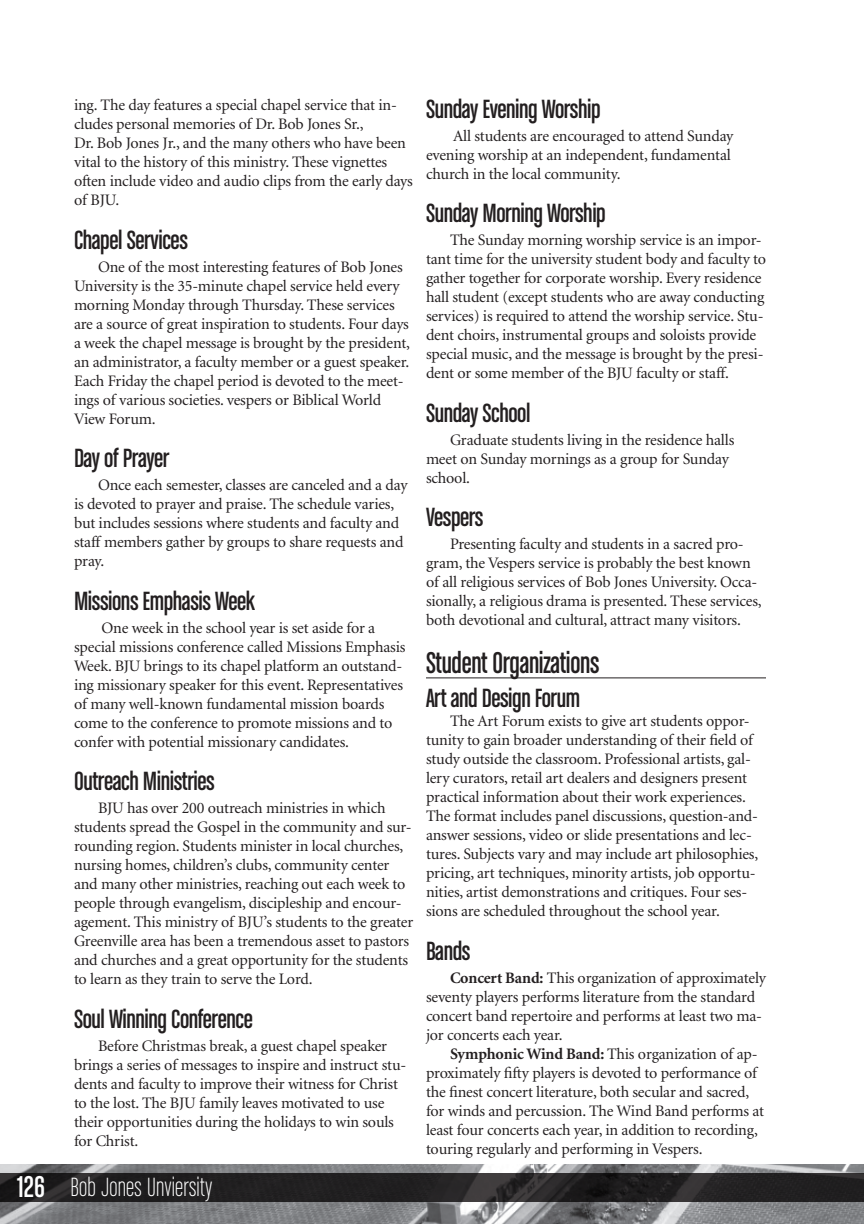
<style>
.page{position:relative;width:864px;height:1224px;background:#fff}
.page>*{position:absolute;margin:0;border:0;box-sizing:border-box;transform-origin:0 0}
.AHD{font:32px "Chalet Comprime Cologne Sixty";letter-spacing:-.01em;color:#231f20;scale:.95 1}
.t1{font:32px "Chalet Comprime Cologne Sixty";color:#fff}
.BHD{font:28px "Chalet Comprime Cologne Sixty";letter-spacing:-.015em;color:#231f20}
.table_text{font:28px "Chalet Comprime Milan Sixty";letter-spacing:.01em;color:#fff}
.bhd_b4_header{font:28px "Chalet Comprime Cologne Sixty";letter-spacing:-.015em;color:#231f20}
.Body_Text{font:16px/19px "Minion";letter-spacing:-.01em;color:#231f20}
.s1{font-weight:700}
</style>
<div class="page">
<img style="left:0;top:1165px;width:864px;height:59px">
<svg style="left:0;top:1173px;width:864px;height:29px;background:#232122"></svg>
<hr style="left:426px;top:677px;width:340px;height:1px;background:#231f20">
<p class="Body_Text" style="left:74px;top:96px;width:340px">ing. The day features a special chapel service that in&shy;cludes personal memories of Dr. Bob Jones Sr.,<br>Dr. Bob Jones Jr., and the many others who have been vital to the history of this ministry. These vignettes often include video and audio clips from the early days of BJU.</p>
<p class="BHD" style="left:74px;top:224px;width:115px">Chapel Services</p>
<p class="Body_Text" style="left:74px;top:258px;width:338px;text-indent:24px">One of the most interesting features of Bob Jones University is the 35-minute chapel service held every morning Monday through Thursday. These services are a source of great inspiration to students. Four days a week the chapel message is brought by the president, an administrator, a faculty member or a guest speaker.<br>Each Friday the chapel period is devoted to the meet&shy;ings of various societies. vespers or Biblical World View Forum.</p>
<p class="BHD" style="left:74px;top:443px;width:97px">Day of Prayer</p>
<p class="Body_Text" style="left:74px;top:476px;width:335px;text-indent:24px">Once each semester, classes are canceled and a day is devoted to prayer and praise. The schedule varies, but includes sessions where students and faculty and staff members gather by groups to share requests and pray.</p>
<p class="BHD" style="left:74px;top:585px;width:183px">Missions Emphasis Week</p>
<p class="Body_Text" style="left:74px;top:619px;width:333px;text-indent:27px">One week in the school year is set aside for a special missions conference called Missions Emphasis Week. BJU brings to its chapel platform an outstand&shy;ing missionary speaker for this event. Representatives of many well-known fundamental mission boards come to the conference to promote missions and to confer with potential missionary candidates.</p>
<p class="BHD" style="left:74px;top:766px;width:142px">Outreach Ministries</p>
<p class="Body_Text" style="left:74px;top:799px;width:341px;text-indent:24px">BJU has over 200 outreach ministries in which students spread the Gospel in the community and sur&shy;rounding region. Students minister in local churches, nursing homes, children’s clubs, community center and many other ministries, reaching out each week to people through evangelism, discipleship and encour&shy;agement. This ministry of BJU’s students to the greater Greenville area has been a tremendous asset to pastors and churches and a great opportunity for the students to learn as they train to serve the Lord.</p>
<p class="BHD" style="left:74px;top:1004px;width:180px">Soul Winning Conference</p>
<p class="Body_Text" style="left:74px;top:1037px;width:334px;text-indent:24px">Before Christmas break, a guest chapel speaker brings a series of messages to inspire and instruct stu&shy;dents and faculty to improve their witness for Christ to the lost. The BJU family leaves motivated to use their opportunities during the holidays to win souls for Christ.</p>
<p class="t1" style="left:17px;top:1169px;width:29px">126</p>
<p class="table_text" style="left:70px;top:1172px;width:143px">Bob Jones Unviersity</p>
<p class="BHD" style="left:426px;top:93px;width:176px">Sunday Evening Worship</p>
<p class="Body_Text" style="left:426px;top:127px;width:309px;text-indent:27px">All students are encouraged to attend Sunday evening worship at an independent, fundamental church in the local community.</p>
<p class="BHD" style="left:426px;top:198px;width:181px">Sunday Morning Worship</p>
<p class="Body_Text" style="left:426px;top:231px;width:341px;text-indent:24px">The Sunday morning worship service is an impor&shy;tant time for the university student body and faculty to gather together for corporate worship. Every residence hall student (except students who are away conducting services) is required to attend the worship service. Stu&shy;dent choirs, instrumental groups and soloists provide special music, and the message is brought by the presi&shy;dent or some member of the BJU faculty or staff.</p>
<p class="BHD" style="left:426px;top:397px;width:106px">Sunday School</p>
<p class="Body_Text" style="left:426px;top:431px;width:310px;text-indent:24px">Graduate students living in the residence halls meet on Sunday mornings as a group for Sunday school.</p>
<p class="BHD" style="left:426px;top:502px;width:59px">Vespers</p>
<p class="Body_Text" style="left:426px;top:535px;width:337px;text-indent:24px">Presenting faculty and students in a sacred pro&shy;gram, the Vespers service is probably the best known of all religious services of Bob Jones University. Occa&shy;sionally, a religious drama is presented. These services, both devotional and cultural, attract many visitors.</p>
<p class="AHD" style="left:426px;top:645px;width:184px">Student Organizations</p>
<p class="bhd_b4_header" style="left:426px;top:683px;width:156px">Art and Design Forum</p>
<p class="Body_Text" style="left:426px;top:712px;width:334px;text-indent:24px">The Art Forum exists to give art students oppor&shy;tunity to gain broader understanding of their field of study outside the classroom. Professional artists, gal&shy;lery curators, retail art dealers and designers present practical information about their work experiences.<br>The format includes panel discussions, question-and&shy;answer sessions, video or slide presentations and lec&shy;tures. Subjects vary and may include art philosophies, pricing, art techniques, minority artists, job opportu&shy;nities, artist demonstrations and critiques. Four ses&shy;sions are scheduled throughout the school year.</p>
<p class="BHD" style="left:426px;top:935px;width:46px">Bands</p>
<p class="Body_Text" style="left:426px;top:969px;width:341px;text-indent:24px"><span class="s1">Concert Band:</span> This organization of approximately seventy players performs literature from the standard concert band repertoire and performs at least two ma&shy;jor concerts each year.</p>
<p class="Body_Text" style="left:426px;top:1045px;width:340px;text-indent:24px"><span class="s1">Symphonic Wind Band:</span> This organization of ap&shy;proximately fifty players is devoted to performance of the finest concert literature, both secular and sacred, for winds and percussion. The Wind Band performs at least four concerts each year, in addition to recording, touring regularly and performing in Vespers.</p>
</div>
